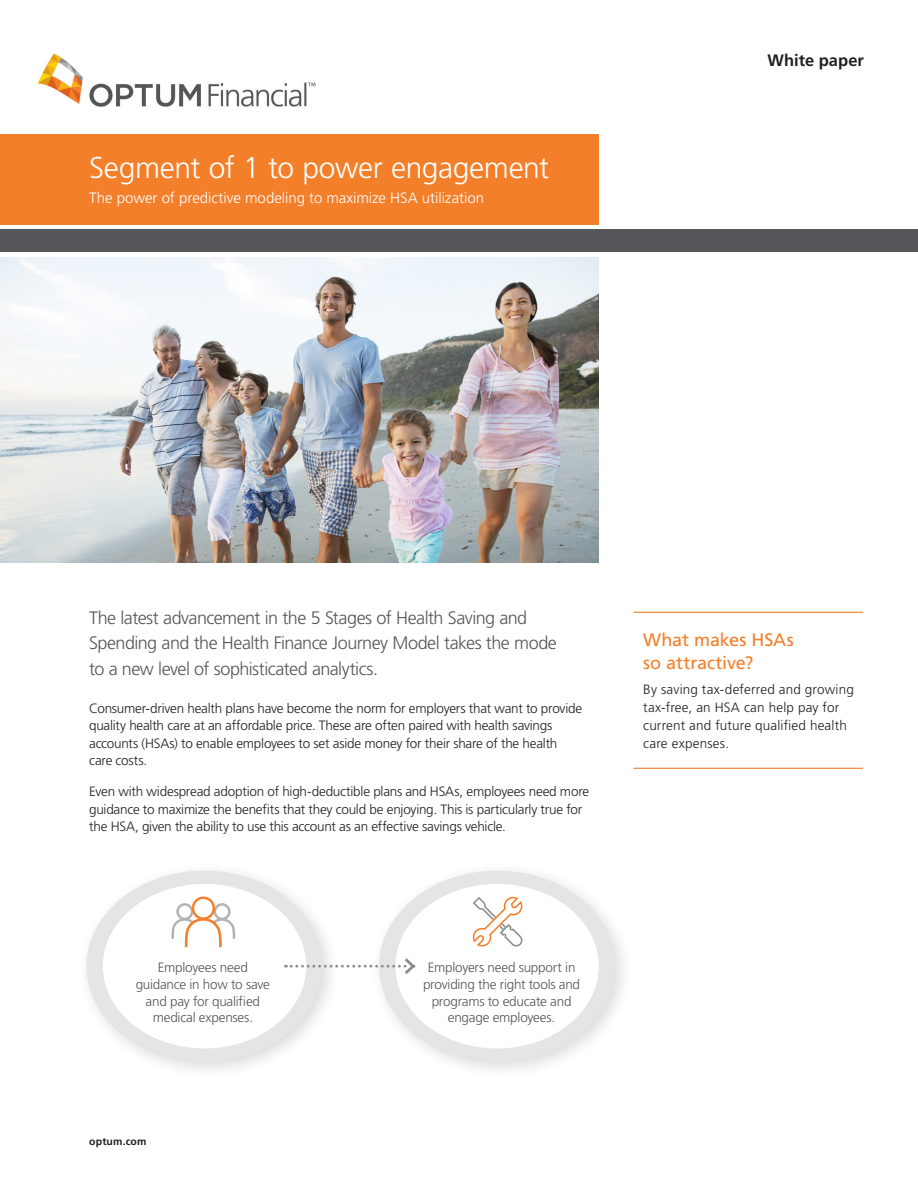
<style>
.page{position:relative;width:918px;height:1188px;background:#fff}
.page>*{position:absolute;margin:0;border:0;box-sizing:border-box;transform-origin:0 0}
.Page_Title{font:300 30px "Frutiger LT Pro";letter-spacing:-.015em;color:#fff}
.Intro_Text{font:300 18px/25.5px "Frutiger LT Pro";letter-spacing:-.03em;color:#555659}
.t1{font:18px/22.5px "Frutiger LT Pro";letter-spacing:-.005em;color:#f47f2a}
.Document_Type{font:700 16.5px "Frutiger LT Pro";color:#231f20}
.Page_Subtitle{font:300 15px "Frutiger LT Pro";color:#fff}
.Body_Text{font:300 13.5px/17.5px "Frutiger LT Pro";letter-spacing:-.015em;color:#231f20}
.Body_copy{font:300 13.5px/17px "Frutiger LT Pro";letter-spacing:-.02em;color:#555659;text-align:center}
.Body_copy-2{font:300 13.5px/18px "Frutiger LT Pro";letter-spacing:.01em;color:#231f20}
.t2{font:700 10.5px "Frutiger LT Pro";letter-spacing:.02em;color:#231f20}
</style>
<div class="page">
<img style="left:37px;top:53px;width:279px;height:54px">
<img style="left:0;top:257px;width:598px;height:306px">
<div style="left:0;top:134px;width:598px;height:91px;background:#f47f2a"></div>
<div style="left:0;top:229px;width:918px;height:22px;background:#555659"></div>
<div style="left:77px;top:861px;width:264px;height:219px;background:#231f20;opacity:.16"></div>
<div style="left:87px;top:871px;width:236px;height:191px;background:#e6e5e4;border-radius:50%"></div>
<div style="left:103px;top:884px;width:203px;height:164px;background:#fff;border-radius:50%"></div>
<div style="left:369px;top:861px;width:264px;height:219px;background:#231f20;opacity:.16"></div>
<div style="left:379px;top:871px;width:236px;height:191px;background:#e6e5e4;border-radius:50%"></div>
<div style="left:395px;top:884px;width:204px;height:164px;background:#fff;border-radius:50%"></div>
<div style="left:214px;top:903px;width:17px;height:17px;border:2px solid #b2b2b1;border-radius:50%"></div>
<div style="left:176px;top:903px;width:17px;height:17px;border:2px solid #b2b2b1;border-radius:50%"></div>
<div style="left:192px;top:897px;width:23px;height:23px;border:2px solid #f47f2a;border-radius:50%"></div>
<svg style="left:171px;top:917px;width:65px;height:30px"></svg>
<svg style="left:285px;top:955px;width:131px;height:22px"></svg>
<svg style="left:472px;top:897px;width:51px;height:50px"></svg>
<hr style="left:634px;top:768px;width:229px;height:1px;background:#f47f2a">
<hr style="left:634px;top:612px;width:229px;height:1px;background:#f47f2a">
<p class="Page_Title" style="left:89px;top:150px;width:462px">Segment of 1 to power engagement</p>
<p class="Page_Subtitle" style="left:89px;top:189px;width:397px">The power of predictive modeling to maximize HSA utilization</p>
<p class="Document_Type" style="left:768px;top:51px;width:98px">White paper</p>
<p class="Intro_Text" style="left:89px;top:605px;width:469px">The latest advancement in the 5 Stages of Health Saving and<br>Spending and the Health Finance Journey Model takes the mode to a new level of sophisticated analytics.</p>
<p class="Body_Text" style="left:89px;top:699px;width:495px">Consumer-driven health plans have become the norm for employers that want to provide quality health care at an affordable price. These are often paired with health savings accounts (HSAs) to enable employees to set aside money for their share of the health care costs.</p>
<p class="Body_Text" style="left:89px;top:783px;width:502px">Even with widespread adoption of high-deductible plans and HSAs, employees need more guidance to maximize the benefits that they could be enjoying. This is particularly true for the HSA, given the ability to use this account as an effective savings vehicle.</p>
<p class="Body_copy" style="left:136px;top:959px;width:136px">Employees need guidance in how to save and pay for qualified medical expenses.</p>
<p class="t2" style="left:89px;top:1135px;width:59px">optum.com</p>
<p class="Body_copy" style="left:423px;top:959px;width:159px">Employers need support in providing the right tools and programs to educate and engage employees.</p>
<p class="t1" style="left:643px;top:629px;width:152px">What makes HSAs so attractive?</p>
<p class="Body_copy-2" style="left:643px;top:680px;width:212px">By saving tax-deferred and growing tax-free, an HSA can help pay for current and future qualified health care expenses.</p>
</div>
